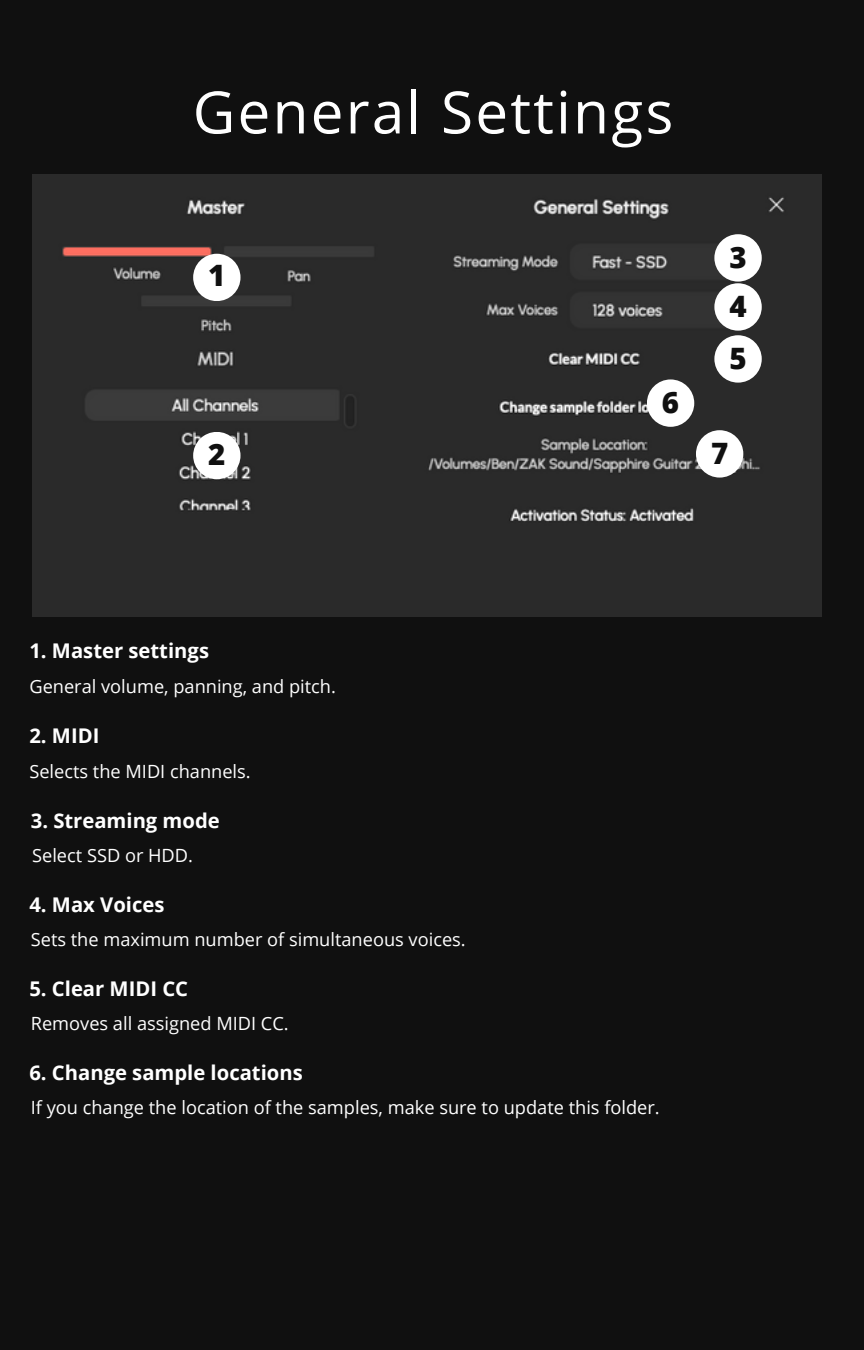
<style>
.page{position:relative;width:864px;height:1350px;background:#101010}
.page>*{position:absolute;margin:0;border:0;box-sizing:border-box;transform-origin:0 0}
.t1{font:58.5px "Open Sans";letter-spacing:.04em;color:#fff}
.t2{font:800 29.47px "Open Sans";color:#101010}
.t3{font:700 20.25px "Open Sans";color:#fff}
.t4{font:18.22px "Open Sans";color:#fff}
</style>
<div class="page">
<img style="left:32px;top:175px;width:790px;height:442px">
<div style="left:193px;top:254px;width:48px;height:47px;background:#fff;border-radius:50%"></div>
<div style="left:714px;top:234px;width:48px;height:48px;background:#fff;border-radius:50%"></div>
<div style="left:193px;top:432px;width:48px;height:47px;background:#fff;border-radius:50%"></div>
<div style="left:714px;top:283px;width:48px;height:48px;background:#fff;border-radius:50%"></div>
<div style="left:714px;top:335px;width:48px;height:48px;background:#fff;border-radius:50%"></div>
<div style="left:647px;top:379px;width:47px;height:48px;background:#fff;border-radius:50%"></div>
<div style="left:696px;top:430px;width:47px;height:48px;background:#fff;border-radius:50%"></div>
<p class="t1" style="left:193px;top:71px;width:482px">General Settings</p>
<p class="t2" style="left:208px;top:255px;width:19px">1</p>
<p class="t2" style="left:208px;top:433px;width:19px">2</p>
<h3 class="t2" style="left:662px;top:382px;width:19px">6</h3>
<p class="t2" style="left:729px;top:237px;width:19px">3</p>
<h3 class="t2" style="left:729px;top:286px;width:19px">4</h3>
<p class="t2" style="left:729px;top:338px;width:19px">5</p>
<p class="t2" style="left:711px;top:433px;width:19px">7</p>
<p class="t3" style="left:29px;top:637px;width:181px">1. Master settings</p>
<p class="t4" style="left:29px;top:674px;width:308px">General volume, panning, and pitch.</p>
<p class="t3" style="left:29px;top:722px;width:72px">2. MIDI</p>
<p class="t4" style="left:29px;top:759px;width:223px">Selects the MIDI channels.</p>
<h2 class="t3" style="left:31px;top:806px;width:191px">3. Streaming mode</h2>
<p class="t4" style="left:32px;top:843px;width:162px">Select SSD or HDD.</p>
<h3 class="t3" style="left:29px;top:890px;width:137px">4. Max Voices</h3>
<p class="t4" style="left:31px;top:927px;width:436px">Sets the maximum number of simultaneous voices.</p>
<h3 class="t3" style="left:29px;top:974px;width:160px">5. Clear MIDI CC</h3>
<p class="t4" style="left:31px;top:1011px;width:259px">Removes all assigned MIDI CC.</p>
<h3 class="t3" style="left:29px;top:1058px;width:275px">6. Change sample locations</h3>
<p class="t4" style="left:31px;top:1095px;width:630px">If you change the location of the samples, make sure to update this folder.</p>
</div>
